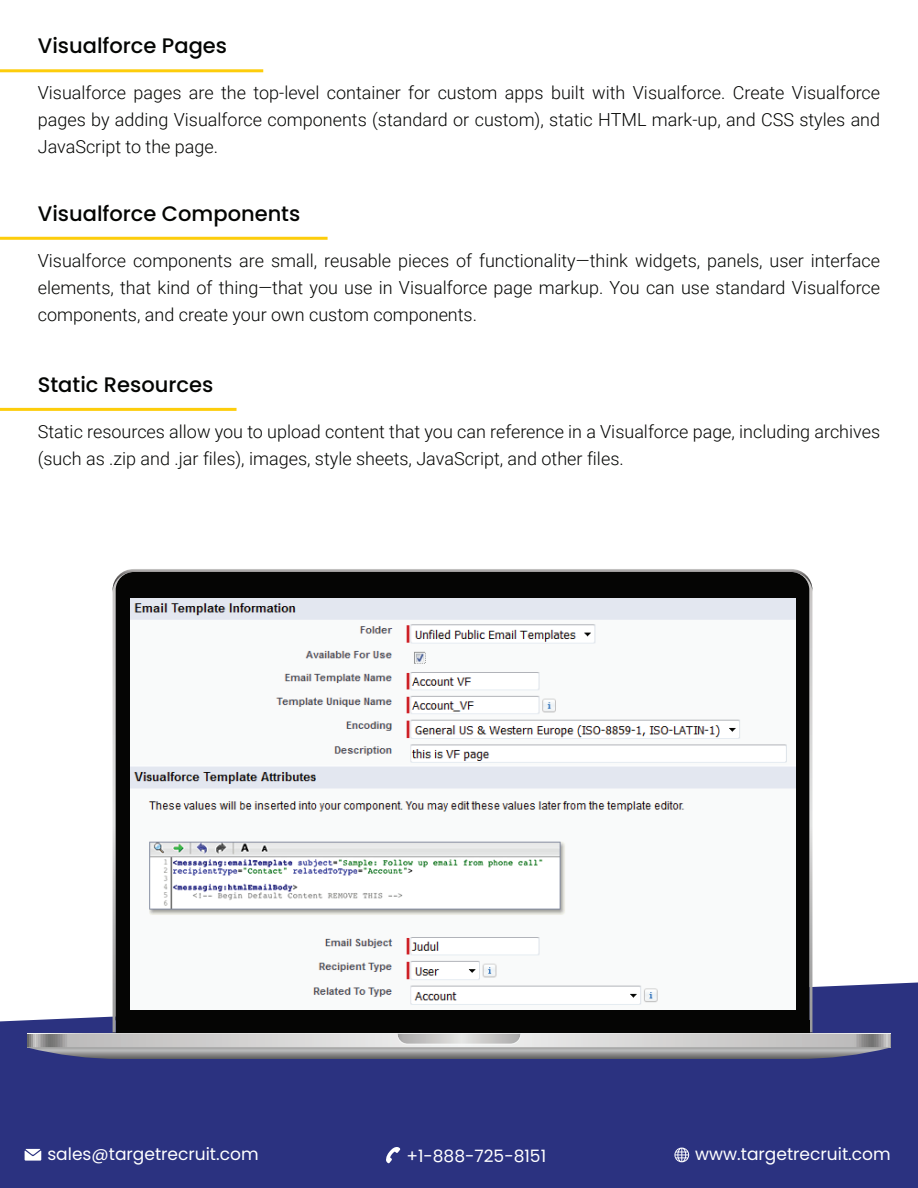
<style>
.page{position:relative;width:918px;height:1188px;background:#fff}
.page>*{position:absolute;margin:0;border:0;box-sizing:border-box;transform-origin:0 0}
.t1{font:500 21px "Poppins";color:#040503}
.t2{font:300 18px/27px "Roboto";color:#040503;text-align:justify}
.t3{font:17.1px "Poppins";color:#fff}
</style>
<div class="page">
<hr style="left:0;top:69px;width:263px;height:3px;background:#fdcd0b">
<hr style="left:0;top:237px;width:328px;height:3px;background:#fdcd0b">
<hr style="left:0;top:408px;width:237px;height:3px;background:#fdcd0b">
<div style="left:0;top:983px;width:918px;height:205px;background:#2b3280"></div>
<svg style="left:25px;top:1149px;width:16px;height:12px"></svg>
<svg style="left:385px;top:1147px;width:15px;height:16px"></svg>
<svg style="left:674px;top:1148px;width:15px;height:14px"></svg>
<svg style="left:113px;top:569px;width:699px;height:24px;background:#b3b0b0"></svg>
<div style="left:116px;top:1020px;width:693px;height:13px;background:#050504"></div>
<div style="left:116px;top:572px;width:693px;height:448px;background:#050504"></div>
<svg style="left:27px;top:1033px;width:864px;height:26px;background:#b1b0b3"></svg>
<img style="left:131px;top:598px;width:665px;height:412px">
<p class="t1" style="left:38px;top:34px;width:191px">Visualforce Pages</p>
<p class="t2" style="left:38px;top:79px;width:844px">Visualforce pages are the top-level container for custom apps built with Visualforce. Create Visualforce pages by adding Visualforce components (standard or custom), static HTML mark-up, and CSS styles and JavaScript to the page.</p>
<p class="t1" style="left:38px;top:201px;width:264px">Visualforce Components</p>
<p class="t2" style="left:38px;top:246px;width:844px">Visualforce components are small, reusable pieces of functionality—think widgets, panels, user interface elements, that kind of thing—that you use in Visualforce page markup. You can use standard Visualforce components, and create your own custom components.</p>
<p class="t1" style="left:38px;top:372px;width:177px">Static Resources</p>
<p class="t2" style="left:38px;top:417px;width:844px">Static resources allow you to upload content that you can reference in a Visualforce page, including archives (such as .zip and .jar files), images, style sheets, JavaScript, and other files.</p>
<p class="t3" style="left:47px;top:1144px;width:213px">sales@targetrecruit.com</p>
<p class="t3" style="left:406px;top:1146px;width:141px">+1-888-725-8151</p>
<p class="t3" style="left:695px;top:1144px;width:197px">www.targetrecruit.com</p>
</div>
